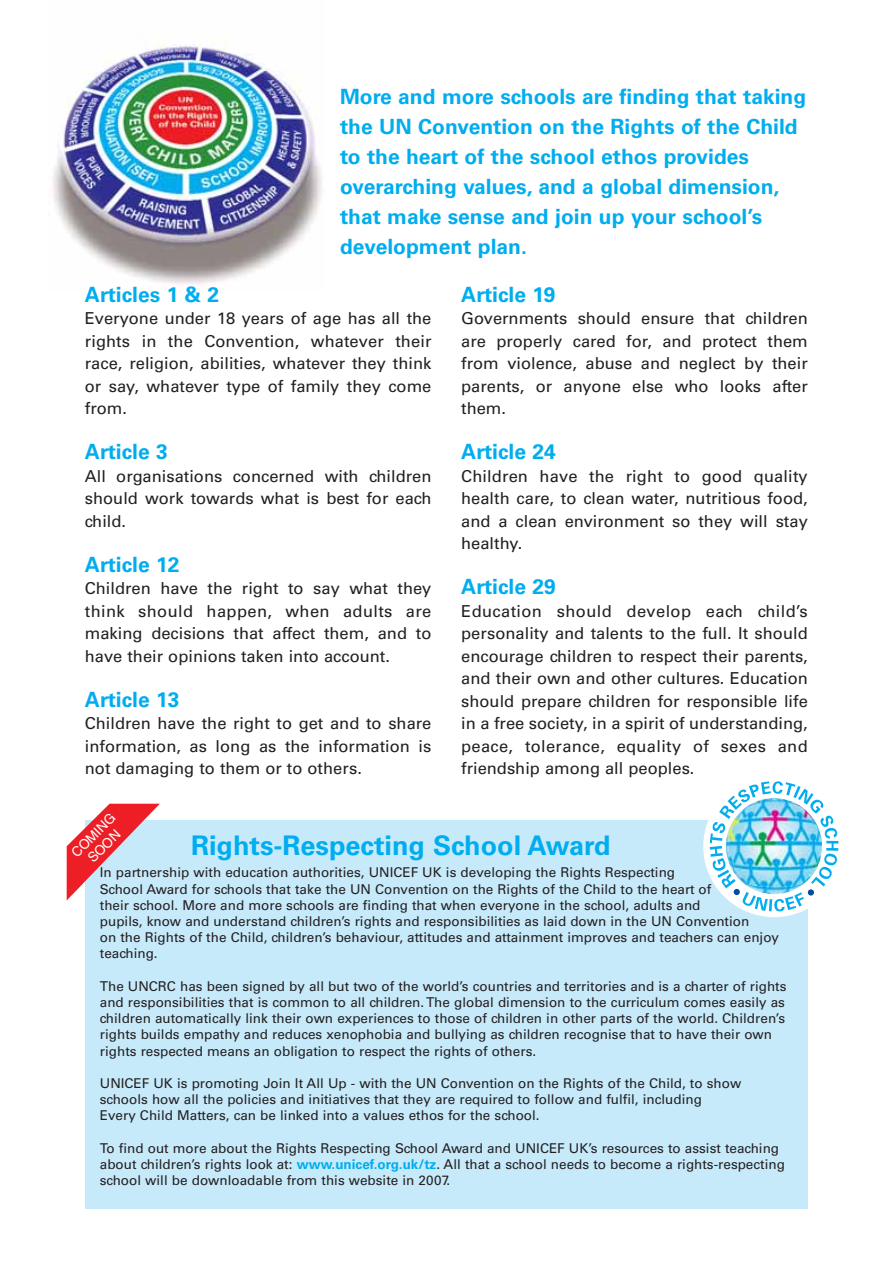
<style>
.page{position:relative;width:893px;height:1263px;background:#fff}
.page>*{position:absolute;margin:0;border:0;box-sizing:border-box;transform-origin:0 0}
.t1{font:700 27px "Univers";color:#00adef}
.t2{font:700 21px/30px "Univers";color:#00adef}
.t3{font:16.5px/22.5px "Univers";color:#231f20;text-align:justify}
.t4{font:13.5px/16.2px "Univers";color:#231f20}
.t5{font:13.5px/15px "Helvetica";color:#fff;text-align:center}
.s1{font-weight:700;color:#00adef}
</style>
<div class="page">
<div style="left:85px;top:820px;width:723px;height:388px;background:#c7eafb"></div>
<img style="left:53px;top:44px;width:269px;height:240px">
<div style="left:703px;top:776px;width:142px;height:141px;background:#fff;border-radius:50%"></div>
<img style="left:710px;top:781px;width:128px;height:130px">
<div style="left:808px;top:889px;width:6px;height:7px;background:#034ea2;border-radius:50%"></div>
<svg style="left:67px;top:804px;width:93px;height:96px"></svg>
<h2 class="t2" style="left:340px;top:83px;width:468px">More and more schools are finding that taking the UN Convention on the Rights of the Child to the heart of the school ethos provides overarching values, and a global dimension, that make sense and join up your school’s development plan.</h2>
<h2 class="t2" style="left:85px;top:281px;width:136px">Articles 1 &amp; 2</h2>
<p class="t3" style="left:85px;top:309px;width:348px">Everyone under 18 years of age has all the rights in the Convention, whatever their race, religion, abilities, whatever they think or say, whatever type of family they come from.</p>
<h2 class="t2" style="left:85px;top:439px;width:85px">Article 3</h2>
<p class="t3" style="left:85px;top:466px;width:348px">All organisations concerned with children should work towards what is best for each child.</p>
<h2 class="t2" style="left:85px;top:551px;width:96px">Article 12</h2>
<p class="t3" style="left:85px;top:579px;width:348px">Children have the right to say what they think should happen, when adults are making decisions that affect them, and to have their opinions taken into account.</p>
<h2 class="t2" style="left:85px;top:686px;width:96px">Article 13</h2>
<p class="t3" style="left:85px;top:714px;width:348px">Children have the right to get and to share information, as long as the information is not damaging to them or to others.</p>
<h2 class="t2" style="left:461px;top:281px;width:96px">Article 19</h2>
<p class="t3" style="left:461px;top:309px;width:348px">Governments should ensure that children are properly cared for, and protect them from violence, abuse and neglect by their parents, or anyone else who looks after them.</p>
<h2 class="t2" style="left:461px;top:439px;width:96px">Article 24</h2>
<p class="t3" style="left:461px;top:466px;width:348px">Children have the right to good quality health care, to clean water, nutritious food, and a clean environment so they will stay healthy.</p>
<h2 class="t2" style="left:461px;top:574px;width:96px">Article 29</h2>
<p class="t3" style="left:461px;top:601px;width:348px">Education should develop each child’s personality and talents to the full. It should encourage children to respect their parents, and their own and other cultures. Education should prepare children for responsible life in a free society, in a spirit of understanding, peace, tolerance, equality of sexes and friendship among all peoples.</p>
<p class="t5" style="left:70px;top:851px;width:57px;rotate:-45deg">COMING<br>SOON</p>
<h1 class="t1" style="left:191px;top:835px;width:421px">Rights-Respecting School Award</h1>
<p class="t4" style="left:100px;top:866px;width:681px">In partnership with education authorities, UNICEF UK is developing the Rights Respecting<br>School Award for schools that take the UN Convention on the Rights of the Child to the heart of<br>their school. More and more schools are finding that when everyone in the school, adults and<br>pupils, know and understand children’s rights and responsibilities as laid down in the UN Convention<br>on the Rights of the Child, children’s behaviour, attitudes and attainment improves and teachers can enjoy teaching.</p>
<p class="t4" style="left:100px;top:979px;width:688px">The UNCRC has been signed by all but two of the world’s countries and territories and is a charter of rights and responsibilities that is common to all children. The global dimension to the curriculum comes easily as children automatically link their own experiences to those of children in other parts of the world. Children’s rights builds empathy and reduces xenophobia and bullying as children recognise that to have their own rights respected means an obligation to respect the rights of others.</p>
<p class="t4" style="left:100px;top:1076px;width:643px">UNICEF UK is promoting Join It All Up - with the UN Convention on the Rights of the Child, to show schools how all the policies and initiatives that they are required to follow and fulfil, including<br>Every Child Matters, can be linked into a values ethos for the school.</p>
<p class="t4" style="left:100px;top:1141px;width:687px">To find out more about the Rights Respecting School Award and UNICEF UK’s resources to assist teaching about children’s rights look at: <span class="s1">www.unicef.org.uk/tz</span>. All that a school needs to become a rights-respecting school will be downloadable from this website in 2007.</p>
</div>
